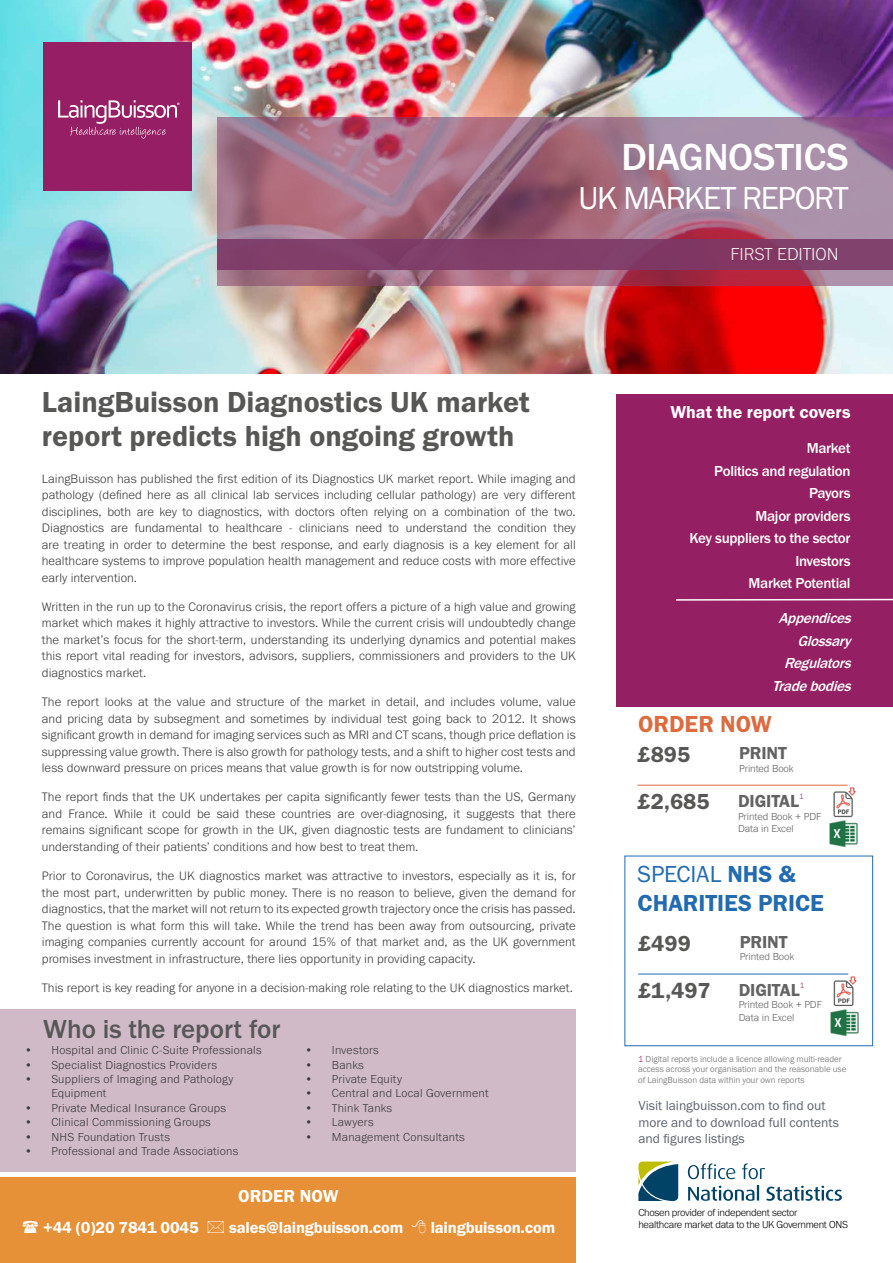
<style>
.page{position:relative;width:893px;height:1263px;background:#fff}
.page>*{position:absolute;margin:0;border:0;box-sizing:border-box;transform-origin:0 0}
.t1{font:500 39px "Franklin Gothic URW";letter-spacing:-.01em;color:#fff}
.t2{font:33px "Franklin Gothic URW Boo";letter-spacing:-.04em;color:#fff}
.t3{font:30px/34.5px "Franklin Gothic URW Dem";color:#575756}
.t4{font:500 27px "Franklin Gothic URW";color:#575756}
.t5{font:24px "Franklin Gothic URW Dem";color:#236bb1}
.t6{font:24px "Franklin Gothic URW Boo";color:#236bb1}
.t7{font:24px "Franklin Gothic URW Dem";color:#db6c3f}
.t8{font:22.5px "Franklin Gothic URW Dem";color:#575756}
.t9{font:18px "Franklin Gothic URW Dem";color:#fff}
.t10{font:18px "Franklin Gothic URW Dem";letter-spacing:-.005em;color:#646363}
.t11{font:300 18px "Franklin Gothic URW";color:#fff}
.t12{font:16.5px "Franklin Gothic URW Dem";letter-spacing:-.01em;color:#fff}
.t13{font:500 15px/22.5px "Franklin Gothic URW";letter-spacing:-.02em;color:#fff;text-align:right}
.t14{font:italic 500 15px/22.5px "Franklin Gothic URW";color:#fff;text-align:right}
.t15{font:13.5px/16.2px "Franklin Gothic URW Boo";color:#5b636f}
.t16{font:300 12.75px/16.5px "Franklin Gothic URW";letter-spacing:.005em;color:#3c3c3b;text-align:justify}
.t17{font:300 12px/14.4px "Franklin Gothic URW";letter-spacing:.02em;color:#3c3c3b}
.t18{font:300 10.5px/12.6px "Franklin Gothic URW";letter-spacing:-.005em;color:#646363}
.t19{font:300 10.5px/12.6px "Franklin Gothic URW";letter-spacing:-.025em;color:#000}
.t20{font:9px/10.5px "Franklin Gothic";letter-spacing:-.01em;color:#878787}
.t21{font:300 7.8px "Franklin Gothic URW";color:#951f63}
.s1{font-family:"Franklin Gothic URW Dem"}
.s2{font-family:"Franklin Gothic URW";font-weight:300;color:#951f63}
</style>
<div class="page">
<img style="left:0;top:0;width:893px;height:373px">
<div style="left:43px;top:43px;width:149px;height:148px;background:#961e64"></div>
<svg style="left:58px;top:100px;width:122px;height:39px"></svg>
<svg style="left:217px;top:117px;width:676px;height:169px;background:#a37289"></svg>
<div style="left:217px;top:239px;width:676px;height:30px;background:#7c3967"></div>
<div style="left:0;top:1009px;width:576px;height:163px;background:#d0bac8"></div>
<div style="left:617px;top:394px;width:276px;height:313px;background:#951f63"></div>
<div style="left:0;top:1177px;width:576px;height:86px;background:#e69037"></div>
<svg style="left:638px;top:1161px;width:40px;height:40px;background:#44726d"></svg>
<svg style="left:688px;top:1163px;width:47px;height:16px"></svg>
<svg style="left:742px;top:1163px;width:23px;height:16px"></svg>
<svg style="left:688px;top:1185px;width:71px;height:16px"></svg>
<svg style="left:766px;top:1186px;width:76px;height:15px"></svg>
<img style="left:829px;top:820px;width:29px;height:27px">
<hr style="left:637px;top:785px;width:211px;height:1px;background:#db6c3f">
<img style="left:828px;top:785px;width:28px;height:32px">
<hr style="left:676px;top:599px;width:217px;height:2px;background:#fff">
<img style="left:830px;top:1009px;width:29px;height:27px">
<hr style="left:638px;top:974px;width:210px;height:1px;background:#236bb1">
<img style="left:828px;top:974px;width:29px;height:32px">
<div style="left:624px;top:856px;width:249px;height:190px;border:1px solid #236bb1"></div>
<h1 class="t1" style="left:621px;top:132px;width:229px">DIAGNOSTICS</h1>
<h2 class="t2" style="left:578px;top:178px;width:272px">UK MARKET REPORT</h2>
<h3 class="t3" style="left:42px;top:384px;width:489px">LaingBuisson Diagnostics UK market report predicts high ongoing growth</h3>
<p class="t16" style="left:42px;top:470px;width:535px">LaingBuisson has published the first edition of its Diagnostics UK market report. While imaging and pathology (defined here as all clinical lab services including cellular pathology) are very different disciplines, both are key to diagnostics, with doctors often relying on a combination of the two.<br>Diagnostics are fundamental to healthcare - clinicians need to understand the condition they are treating in order to determine the best response, and early diagnosis is a key element for all healthcare systems to improve population health management and reduce costs with more effective early intervention.</p>
<p class="t16" style="left:42px;top:598px;width:535px">Written in the run up to the Coronavirus crisis, the report offers a picture of a high value and growing market which makes it highly attractive to investors. While the current crisis will undoubtedly change the market’s focus for the short-term, understanding its underlying dynamics and potential makes this report vital reading for investors, advisors, suppliers, commissioners and providers to the UK diagnostics market.</p>
<p class="t16" style="left:42px;top:693px;width:535px">The report looks at the value and structure of the market in detail, and includes volume, value and pricing data by subsegment and sometimes by individual test going back to 2012. It shows significant growth in demand for imaging services such as MRI and CT scans, though price deflation is suppressing value growth. There is also growth for pathology tests, and a shift to higher cost tests and less downward pressure on prices means that value growth is for now outstripping volume.</p>
<p class="t16" style="left:42px;top:789px;width:535px">The report finds that the UK undertakes per capita significantly fewer tests than the US, Germany and France. While it could be said these countries are over-diagnosing, it suggests that there remains significant scope for growth in the UK, given diagnostic tests are fundament to clinicians’ understanding of their patients’ conditions and how best to treat them.</p>
<p class="t16" style="left:42px;top:867px;width:535px">Prior to Coronavirus, the UK diagnostics market was attractive to investors, especially as it is, for the most part, underwritten by public money. There is no reason to believe, given the demand for diagnostics, that the market will not return to its expected growth trajectory once the crisis has passed.<br>The question is what form this will take. While the trend has been away from outsourcing, private imaging companies currently account for around 15% of that market and, as the UK government promises investment in infrastructure, there lies opportunity in providing capacity.</p>
<p class="t16" style="left:42px;top:979px;width:533px">This report is key reading for anyone in a decision-making role relating to the UK diagnostics market.</p>
<h3 class="t4" style="left:43px;top:1012px;width:239px">Who is the report for</h3>
<p class="t17" style="left:24px;top:1043px;width:239px">• Hospital and Clinic C-Suite Professionals</p>
<p class="t17" style="left:24px;top:1057px;width:194px">• Specialist Diagnostics Providers</p>
<p class="t17" style="left:51px;top:1071px;width:184px;text-indent:-27px">• Suppliers of Imaging and Pathology<br>Equipment</p>
<p class="t17" style="left:24px;top:1100px;width:203px">• Private Medical Insurance Groups</p>
<p class="t17" style="left:24px;top:1115px;width:188px">• Clinical Commissioning Groups</p>
<p class="t17" style="left:24px;top:1129px;width:147px">• NHS Foundation Trusts</p>
<p class="t17" style="left:24px;top:1143px;width:215px">• Professional and Trade Associations</p>
<p class="t17" style="left:305px;top:1043px;width:75px">• Investors</p>
<p class="t17" style="left:305px;top:1057px;width:60px">• Banks</p>
<p class="t17" style="left:305px;top:1071px;width:99px">• Private Equity</p>
<p class="t17" style="left:305px;top:1086px;width:185px">• Central and Local Government</p>
<p class="t17" style="left:305px;top:1100px;width:89px">• Think Tanks</p>
<p class="t17" style="left:305px;top:1115px;width:70px">• Lawyers</p>
<p class="t17" style="left:305px;top:1129px;width:162px">• Management Consultants</p>
<h3 class="t9" style="left:238px;top:1184px;width:102px">ORDER NOW</h3>
<p class="t12" style="left:43px;top:1217px;width:157px">+44 (0)20 7841 0045</p>
<p class="t12" style="left:229px;top:1217px;width:176px">sales@laingbuisson.com</p>
<p class="t12" style="left:431px;top:1217px;width:126px">laingbuisson.com</p>
<h3 class="t11" style="left:730px;top:243px;width:110px">FIRST EDITION</h3>
<h3 class="t9" style="left:670px;top:401px;width:182px">What the report covers</h3>
<p class="t13" style="left:690px;top:436px;width:162px">Market<br>Politics and regulation<br>Payors<br>Major providers<br>Key suppliers to the sector<br>Investors<br>Market Potential</p>
<p class="t14" style="left:772px;top:607px;width:85px">Appendices<br>Glossary<br>Regulators<br>Tradebodies</p>
<h3 class="t7" style="left:638px;top:709px;width:135px">ORDER NOW</h3>
<h3 class="t10" style="left:739px;top:742px;width:49px">PRINT</h3>
<p class="t18" style="left:739px;top:761px;width:56px">Printed Book</p>
<h3 class="t8" style="left:637px;top:740px;width:54px">£895</h3>
<h3 class="t8" style="left:637px;top:787px;width:74px">£2,685</h3>
<h3 class="t10" style="left:738px;top:790px;width:63px">DIGITAL</h3>
<p class="t21" style="left:799px;top:792px;width:6px">1</p>
<p class="t18" style="left:738px;top:809px;width:85px">Printed Book + PDF<br>Data in Excel</p>
<h3 class="t6" style="left:637px;top:859px;width:160px">SPECIAL <span class="s1">NHS &amp;</span></h3>
<h3 class="t5" style="left:637px;top:888px;width:188px">CHARITIES PRICE</h3>
<h3 class="t8" style="left:638px;top:929px;width:54px">£499</h3>
<h3 class="t8" style="left:638px;top:976px;width:74px">£1,497</h3>
<h3 class="t10" style="left:740px;top:931px;width:49px">PRINT</h3>
<p class="t18" style="left:740px;top:950px;width:56px">Printed Book</p>
<h3 class="t10" style="left:739px;top:979px;width:63px">DIGITAL</h3>
<p class="t21" style="left:800px;top:981px;width:6px">1</p>
<p class="t18" style="left:739px;top:998px;width:85px">Printed Book + PDF<br>Data in Excel</p>
<p class="t20" style="left:638px;top:1054px;width:210px"><span class="s2">1</span> Digital reports include a licence allowing multi-reader access across your organisation and the reasonable use of LaingBuisson data within your own reports</p>
<p class="t15" style="left:638px;top:1097px;width:202px">Visit laingbuisson.com to find out more and to download full contents and figures listings</p>
<p class="t19" style="left:638px;top:1206px;width:211px">Chosen provider of independent sector<br>healthcare market data to the UK Government ONS</p>
</div>
